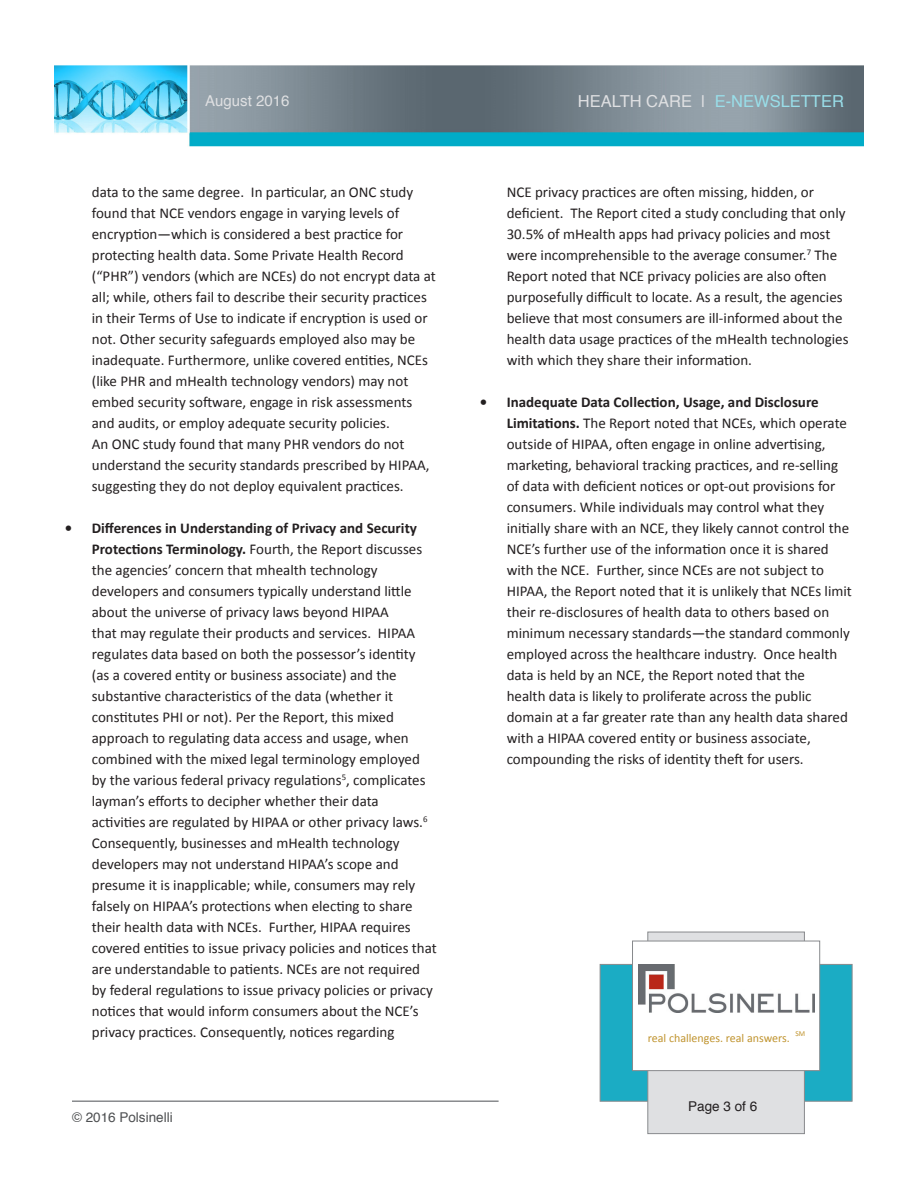
<style>
.page{position:relative;width:918px;height:1188px;background:#fff}
.page>*{position:absolute;margin:0;border:0;box-sizing:border-box;transform-origin:0 0}
.t1{font:16.5px "Helvetica";color:#99dee9}
.t2{font:15px/21px "Calibri";color:#231f20}
.t3{font:15px "Helvetica";color:#dfe0e2}
.t4{font:13.5px "Helvetica";color:#4e5052}
.t5{font:13.5px "Helvetica";color:#231f20}
.t6{font:12px "Calibri";color:#c0942f}
.t7{font:7.5px "Calibri";color:#c0942f}
.s1{color:#dfe0e2}
.s2{font-weight:700}
</style>
<div class="page">
<hr style="left:72px;top:1100px;width:427px;height:2px;background:#888a8d">
<img style="left:54px;top:65px;width:810px;height:82px">
<div style="left:600px;top:964px;width:252px;height:137px;background:#1bacc4;border:1px solid #888a8d"></div>
<div style="left:647px;top:932px;width:158px;height:202px;background:#dfe0e2;border:1px solid #888a8d"></div>
<div style="left:632px;top:941px;width:188px;height:130px;background:#fff;border:1px solid #888a8d"></div>
<img style="left:639px;top:964px;width:175px;height:49px">
<p class="t3" style="left:205px;top:89px;width:86px">August 2016</p>
<p class="t1" style="left:578px;top:88px;width:268px"><span class="s1">HEALTH CARE |</span> E-NEWSLETTER</p>
<p class="t2" style="left:92px;top:180px;width:346px">data to the same degree. In particular, an ONC study found that NCE vendors engage in varying levels of encryption—which is considered a best practice for protecting health data. Some Private Health Record (“PHR”) vendors (which are NCEs) do not encrypt data at all; while, others fail to describe their security practices in their Terms of Use to indicate if encryption is used or not. Other security safeguards employed also may be inadequate. Furthermore, unlike covered entities, NCEs (like PHR and mHealth technology vendors) may not embed security software, engage in risk assessments and audits, or employ adequate security policies.<br>An ONC study found that many PHR vendors do not understand the security standards prescribed by HIPAA, suggesting they do not deploy equivalent practices.</p>
<p class="t2" style="left:92px;top:516px;width:347px;text-indent:-27px"><span class="s2">• Differences in Understanding of Privacy and Security Protections Terminology.</span> Fourth, the Report discusses the agencies’ concern that mhealth technology developers and consumers typically understand little about the universe of privacy laws beyond HIPAA<br>that may regulate their products and services. HIPAA regulates data based on both the possessor’s identity (as a covered entity or business associate) and the substantive characteristics of the data (whether it constitutes PHI or not). Per the Report, this mixed approach to regulating data access and usage, when combined with the mixed legal terminology employed by the various federal privacy regulations<sup>5</sup>, complicates layman’s efforts to decipher whether their data<br>activities are regulated by HIPAA or other privacy laws.<sup>6<br></sup>Consequently, businesses and mHealth technology developers may not understand HIPAA’s scope and presume it is inapplicable; while, consumers may rely falsely on HIPAA’s protections when electing to share their health data with NCEs. Further, HIPAA requires covered entities to issue privacy policies and notices that are understandable to patients. NCEs are not required by federal regulations to issue privacy policies or privacy notices that would inform consumers about the NCE’s privacy practices. Consequently, notices regarding</p>
<p class="t4" style="left:72px;top:1107px;width:102px">© 2016 Polsinelli</p>
<p class="t2" style="left:507px;top:180px;width:343px">NCE privacy practices are often missing, hidden, or deficient. The Report cited a study concluding that only 30.5% of mHealth apps had privacy policies and most were incomprehensible to the average consumer.<sup>7</sup> The Report noted that NCE privacy policies are also often purposefully difficult to locate. As a result, the agencies believe that most consumers are ill-informed about the health data usage practices of the mHealth technologies with which they share their information.</p>
<p class="t2" style="left:507px;top:390px;width:347px;text-indent:-27px"><span class="s2">• Inadequate Data Collection, Usage, and Disclosure Limitations.</span> The Report noted that NCEs, which operate outside of HIPAA, often engage in online advertising, marketing, behavioral tracking practices, and re-selling of data with deficient notices or opt-out provisions for consumers. While individuals may control what they initially share with an NCE, they likely cannot control the NCE’s further use of the information once it is shared with the NCE. Further, since NCEs are not subject to HIPAA, the Report noted that it is unlikely that NCEs limit their re-disclosures of health data to others based on minimum necessary standards—the standard commonly employed across the healthcare industry. Once health data is held by an NCE, the Report noted that the<br>health data is likely to proliferate across the public domain at a far greater rate than any health data shared with a HIPAA covered entity or business associate, compounding the risks of identity theft for users.</p>
<p class="t7" style="left:795px;top:1029px;width:11px">SM</p>
<p class="t6" style="left:648px;top:1030px;width:144px">real challenges. real answers.</p>
<p class="t5" style="left:688px;top:1096px;width:71px">Page 3 of 6</p>
</div>
